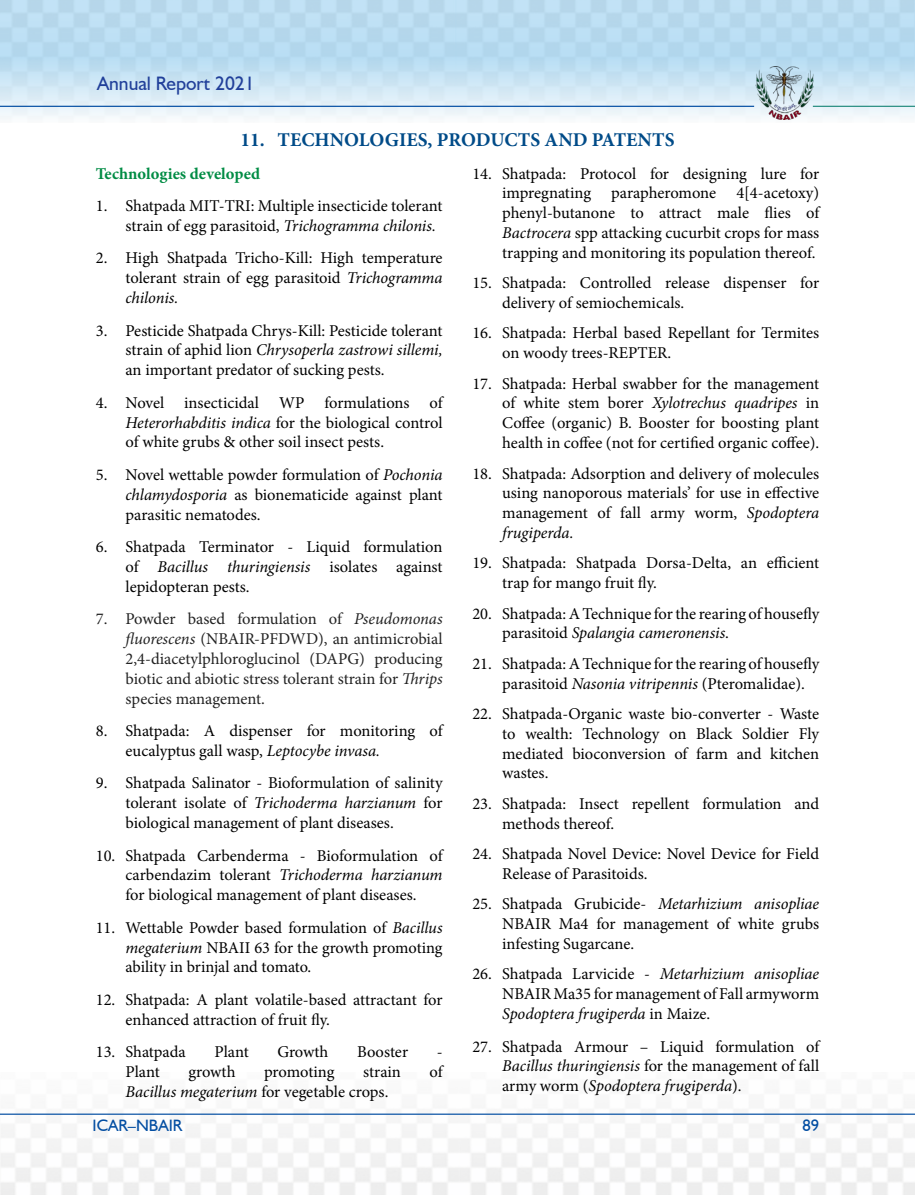
<style>
.page{position:relative;width:915px;height:1195px;background:#fff}
.page>*{position:absolute;margin:0;border:0;box-sizing:border-box;transform-origin:0 0}
.t1{font:700 19.5px "Minion Pro";color:#004b88}
.t2{font:19.5px "Humanst 521 BT";color:#21409a}
.t3{font:16.5px/19.8px "Minion Pro";color:#000;text-align:justify}
.t4{font:16.5px/19.8px "Minion Pro";letter-spacing:-.005em;color:#222;text-align:justify}
.t5{font:italic 16.5px "Minion Pro";letter-spacing:-.005em;color:#000}
.t6{font:700 16.5px "Minion Pro";letter-spacing:.005em;color:#008c44}
.t7{font:16.5px "Humanst 521 BT";color:#034ea2}
.s1{font-style:italic}
.s2{font-style:normal}
</style>
<div class="page">
<img style="left:0;top:0;width:914px;height:120px">
<img style="left:753px;top:67px;width:60px;height:52px">
<hr style="left:0;top:106px;width:753px;height:1px;background:#034ea2">
<hr style="left:0;top:1113px;width:914px;height:2px;background:#034ea2">
<hr style="left:812px;top:106px;width:102px;height:1px;background:#228b7d">
<p class="t2" style="left:97px;top:71px;width:159px">Annual Report 2021</p>
<p class="t1" style="left:240px;top:126px;width:435px">11. TECHNOLOGIES, PRODUCTS AND PATENTS</p>
<p class="t6" style="left:96px;top:162px;width:166px">Technologies developed</p>
<p class="t3" style="left:125px;top:196px;width:318px;text-indent:-30px">1. Shatpada MIT-TRI: Multiple insecticide tolerant strain of egg parasitoid, <span class="s1">Trichogramma chilonis.</span></p>
<p class="t3" style="left:125px;top:248px;width:318px;text-indent:-30px">2. High Shatpada Tricho-Kill: High temperature tolerant strain of egg parasitoid <span class="s1">Trichogramma chilonis.</span></p>
<p class="t3" style="left:125px;top:321px;width:318px;text-indent:-30px">3. Pesticide Shatpada Chrys-Kill: Pesticide tolerant strain of aphid lion <span class="s1">Chrysoperla zastrowi sillemi, </span>an important predator of sucking pests.</p>
<p class="t3" style="left:125px;top:393px;width:318px;text-indent:-30px">4. Novel insecticidal WP formulations of <span class="s1">Heterorhabditis indica</span> for the biological control of white grubs &amp; other soil insect pests.</p>
<p class="t3" style="left:125px;top:465px;width:318px;text-indent:-30px">5. Novel wettable powder formulation of <span class="s1">Pochonia chlamydosporia</span> as bionematicide against plant parasitic nematodes.</p>
<p class="t3" style="left:125px;top:537px;width:318px;text-indent:-30px">6. Shatpada Terminator - Liquid formulation of <span class="s1">Bacillus thuringiensis</span> isolates against lepidopteran pests.</p>
<p class="t4" style="left:125px;top:609px;width:318px;text-indent:-30px">7. Powder based formulation of <span class="s1">Pseudomonas fluorescens</span> (NBAIR-PFDWD), an antimicrobial 2,4-diacetylphloroglucinol (DAPG) producing biotic and abiotic stress tolerant strain for <span class="s1">Thrips </span>species management.</p>
<p class="t3" style="left:125px;top:721px;width:318px;text-indent:-30px">8. Shatpada: A dispenser for monitoring of eucalyptus gall wasp, <span class="s1">Leptocybe invasa.</span></p>
<p class="t3" style="left:125px;top:773px;width:318px;text-indent:-30px">9. Shatpada Salinator - Bioformulation of salinity tolerant isolate of <span class="s1">Trichoderma harzianum</span> for biological management of plant diseases.</p>
<p class="t3" style="left:125px;top:845px;width:318px;text-indent:-30px">10. Shatpada Carbenderma - Bioformulation of carbendazim tolerant <span class="s1">Trichoderma harzianum </span>for biological management of plant diseases.</p>
<p class="t3" style="left:125px;top:918px;width:318px;text-indent:-30px">11. Wettable Powder based formulation of <span class="s1">Bacillus megaterium</span> NBAII 63 for the growth promoting ability in brinjal and tomato.</p>
<p class="t3" style="left:125px;top:990px;width:318px;text-indent:-30px">12. Shatpada: A plant volatile-based attractant for enhanced attraction of fruit fly.</p>
<p class="t3" style="left:96px;top:1042px;width:92px">13. Shatpada</p>
<p class="t3" style="left:214px;top:1042px;width:36px">Plant</p>
<p class="t3" style="left:277px;top:1042px;width:52px">Growth</p>
<p class="t3" style="left:357px;top:1042px;width:53px">Booster</p>
<p class="t3" style="left:436px;top:1042px;width:7px">-</p>
<p class="t3" style="left:125px;top:1062px;width:36px">Plant</p>
<p class="t3" style="left:188px;top:1062px;width:49px">growth</p>
<p class="t3" style="left:264px;top:1062px;width:72px">promoting</p>
<p class="t3" style="left:363px;top:1062px;width:39px">strain</p>
<p class="t3" style="left:429px;top:1062px;width:15px">of</p>
<p class="t5" style="left:125px;top:1080px;width:264px">Bacillus megaterium <span class="s2">for vegetable crops.</span></p>
<p class="t3" style="left:502px;top:163px;width:318px;text-indent:-30px">14. Shatpada: Protocol for designing lure for impregnating parapheromone 4[4-acetoxy) phenyl-butanone to attract male flies of <span class="s1">Bactrocera</span> spp attacking cucurbit crops for mass trapping and monitoring its population thereof.</p>
<p class="t3" style="left:502px;top:273px;width:318px;text-indent:-30px">15. Shatpada: Controlled release dispenser for delivery of semiochemicals.</p>
<p class="t3" style="left:502px;top:323px;width:318px;text-indent:-30px">16. Shatpada: Herbal based Repellant for Termites on woody trees-REPTER.</p>
<p class="t3" style="left:502px;top:374px;width:318px;text-indent:-30px">17. Shatpada: Herbal swabber for the management of white stem borer <span class="s1">Xylotrechus quadripes</span> in Coffee (organic) B. Booster for boosting plant health in coffee (not for certified organic coffee).</p>
<p class="t3" style="left:502px;top:463px;width:318px;text-indent:-30px">18. Shatpada: Adsorption and delivery of molecules using nanoporous materials’ for use in effective management of fall army worm, <span class="s1">Spodoptera frugiperda.</span></p>
<p class="t3" style="left:502px;top:553px;width:318px;text-indent:-30px">19. Shatpada: Shatpada Dorsa-Delta, an efficient trap for mango fruit fly.</p>
<p class="t3" style="left:502px;top:603px;width:318px;text-indent:-30px">20. Shatpada: A Technique for the rearing of housefly parasitoid <span class="s1">Spalangia cameronensis</span>.</p>
<p class="t3" style="left:502px;top:654px;width:318px;text-indent:-30px">21. Shatpada: A Technique for the rearing of housefly parasitoid <span class="s1">Nasonia vitripennis</span> (Pteromalidae).</p>
<p class="t3" style="left:502px;top:704px;width:318px;text-indent:-30px">22. Shatpada-Organic waste bio-converter - Waste to wealth: Technology on Black Soldier Fly mediated bioconversion of farm and kitchen wastes.</p>
<p class="t3" style="left:502px;top:794px;width:318px;text-indent:-30px">23. Shatpada: Insect repellent formulation and methods thereof.</p>
<p class="t3" style="left:502px;top:844px;width:318px;text-indent:-30px">24. Shatpada Novel Device: Novel Device for Field<br>Release of Parasitoids.</p>
<p class="t3" style="left:502px;top:894px;width:318px;text-indent:-30px">25. Shatpada Grubicide- <span class="s1">Metarhizium anisopliae </span>NBAIR Ma4 for management of white grubs infesting Sugarcane.</p>
<p class="t3" style="left:502px;top:964px;width:318px;text-indent:-30px">26. Shatpada Larvicide - <span class="s1">Metarhizium anisopliae </span>NBAIR Ma35 for management of Fall armyworm <span class="s1">Spodoptera frugiperda</span> in Maize.</p>
<p class="t3" style="left:502px;top:1036px;width:318px;text-indent:-30px">27. Shatpada Armour – Liquid formulation of <span class="s1">Bacillus thuringiensis</span> for the management of fall army worm (<span class="s1">Spodoptera frugiperda</span>).</p>
<p class="t7" style="left:92px;top:1115px;width:91px">ICAR–NBAIR</p>
<p class="t7" style="left:802px;top:1115px;width:18px">89</p>
</div>
